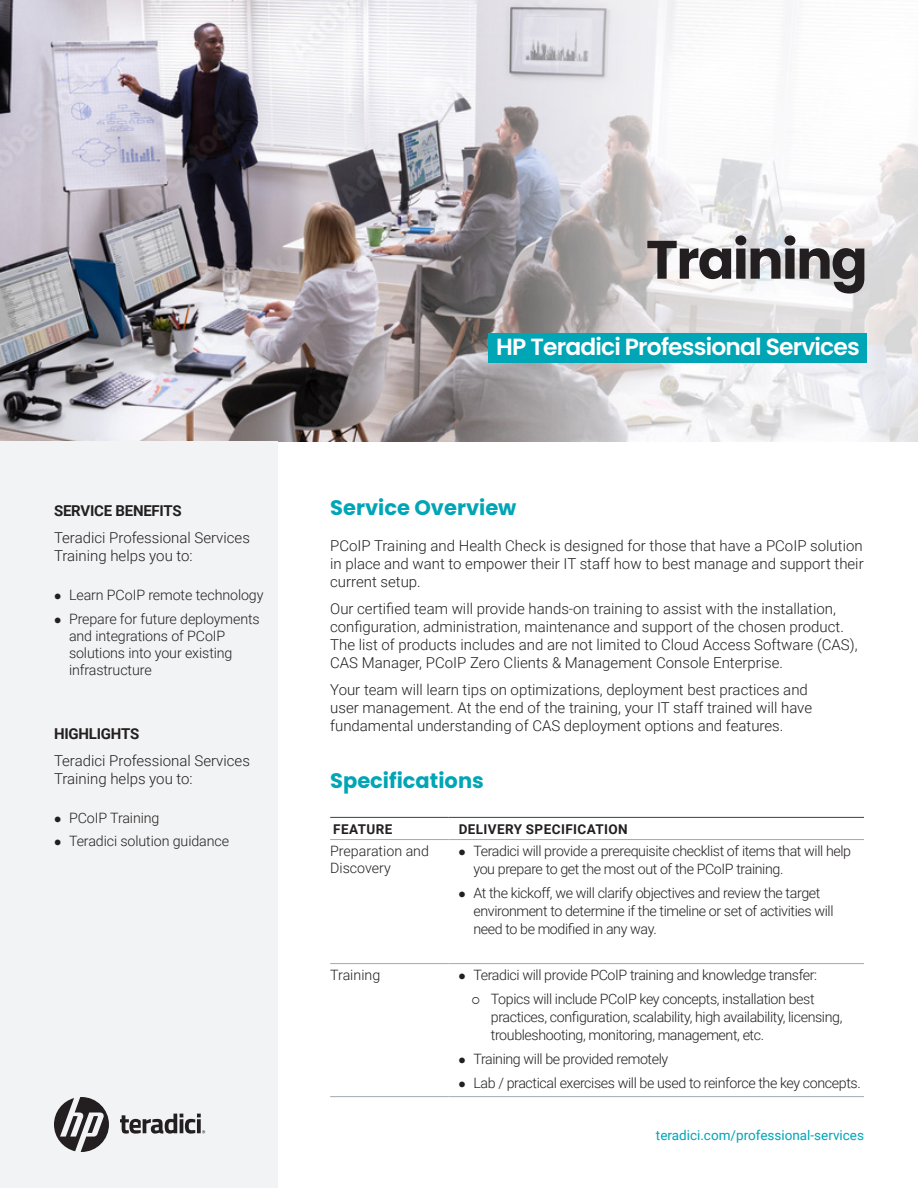
<style>
.page{position:relative;width:918px;height:1188px;background:#fff}
.page>*{position:absolute;margin:0;border:0;box-sizing:border-box;transform-origin:0 0}
.Din_medium{font:700 54px "Poppins";letter-spacing:-.03em;color:#231f20}
.Heading_Din_Bold{font:600 23.4px "Poppins";letter-spacing:-.035em;color:#fff}
.Section_heading{font:700 21px "Poppins";color:#00a5b6}
.Section_heading-2{font:300 15px/18px "Roboto";color:#231f20}
.Cell_body{font:300 14.25px/18px "Roboto";letter-spacing:-.025em;color:#231f20}
.Cell_body-2{font:300 14.25px/17.2px "Roboto";letter-spacing:-.005em;color:#231f20}
.Cell_body-3{font:300 14.25px/17.1px "Roboto";color:#231f20}
.url{font:13.5px "Roboto";color:#00a5b6}
.Cell_heading_-_tech{font:700 13.5px "Roboto";letter-spacing:.03em;color:#231f20}
.s1{font-weight:700}
</style>
<div class="page">
<img style="left:0;top:0;width:918px;height:441px">
<div style="left:0;top:441px;width:278px;height:747px;background:#f2f3f4"></div>
<div style="left:489px;top:333px;width:378px;height:29px;background:#00a5b6"></div>
<hr style="left:330px;top:1096px;width:118px;height:1px;background:#9faab2">
<hr style="left:448px;top:1096px;width:416px;height:1px;background:#9faab2">
<hr style="left:330px;top:839px;width:118px;height:1px;background:#9faab2">
<hr style="left:448px;top:839px;width:416px;height:1px;background:#9faab2">
<hr style="left:330px;top:963px;width:118px;height:1px;background:#9faab2">
<hr style="left:448px;top:963px;width:416px;height:1px;background:#9faab2">
<hr style="left:330px;top:817px;width:118px;height:1px;background:#475865">
<hr style="left:448px;top:817px;width:416px;height:1px;background:#475865">
<svg style="left:120px;top:1114px;width:85px;height:20px"></svg>
<svg style="left:54px;top:1097px;width:55px;height:55px"></svg>
<p class="Section_heading-2" style="left:54px;top:497px;width:197px;line-height:27px"><span class="s1">SERVICE BENEFITS<br></span>Teradici Professional Services</p>
<p class="Section_heading-2" style="left:54px;top:546px;width:140px">Training helps you to:</p>
<p class="Cell_body-2" style="left:54px;top:586px;width:211px">● Learn PCoIP remote technology</p>
<p class="Cell_body-2" style="left:69px;top:609px;width:192px;text-indent:-15px">● Prepare for future deployments and integrations of PCoIP solutions into your existing infrastructure</p>
<p class="Section_heading-2" style="left:54px;top:720px;width:197px;line-height:27px"><span class="s1">HIGHLIGHTS<br></span>Teradici Professional Services</p>
<p class="Section_heading-2" style="left:54px;top:769px;width:140px">Training helps you to:</p>
<p class="Cell_body-2" style="left:54px;top:809px;width:107px">● PCoIP Training</p>
<p class="Cell_body-2" style="left:54px;top:832px;width:177px">● Teradici solution guidance</p>
<p class="Din_medium" style="left:646px;top:228px;width:223px">Training</p>
<p class="Heading_Din_Bold" style="left:496px;top:333px;width:365px">HP Teradici Professional Services</p>
<p class="Section_heading" style="left:330px;top:496px;width:188px">Service Overview</p>
<p class="Section_heading-2" style="left:330px;top:536px;width:535px;text-align:justify">PCoIP Training and Health Check is designed for those that have a PCoIP solution in place and want to empower their IT staff how to best manage and support their current setup.</p>
<p class="Section_heading-2" style="left:330px;top:599px;width:529px">Our certified team will provide hands-on training to assist with the installation, configuration, administration, maintenance and support of the chosen product.<br>The list of products includes and are not limited to Cloud Access Software (CAS), CAS Manager, PCoIP Zero Clients &amp; Management Console Enterprise.</p>
<p class="Section_heading-2" style="left:330px;top:680px;width:484px">Your team will learn tips on optimizations, deployment best practices and user management. At the end of the training, your IT staff trained will have fundamental understanding of CAS deployment options and features.</p>
<p class="Section_heading" style="left:330px;top:769px;width:155px">Specifications</p>
<p class="Cell_heading_-_tech" style="left:333px;top:819px;width:61px">FEATURE</p>
<p class="Cell_heading_-_tech" style="left:459px;top:819px;width:171px">DELIVERY SPECIFICATION</p>
<p class="Cell_body-3" style="left:330px;top:842px;width:100px">Preparation and<br>Discovery</p>
<p class="Cell_body" style="left:473px;top:842px;width:379px;text-indent:-15px">● Teradici will provide a prerequisite checklist of items that will help you prepare to get the most out of the PCoIP training.</p>
<p class="Cell_body" style="left:473px;top:884px;width:362px;text-indent:-15px">● At the kickoff, we will clarify objectives and review the target environment to determine if the timeline or set of activities will need to be modified in any way.</p>
<p class="Cell_body-3" style="left:330px;top:966px;width:52px">Training</p>
<p class="Cell_body" style="left:458px;top:966px;width:360px">● Teradici will provide PCoIP training and knowledge transfer:</p>
<p class="Cell_body" style="left:491px;top:990px;width:353px">Topics will include PCoIP key concepts, installation best practices, configuration, scalability, high availability, licensing, troubleshooting, monitoring, management, etc.</p>
<p class="Cell_body" style="left:458px;top:1050px;width:211px">● Training will be provided remotely</p>
<p class="Cell_body" style="left:458px;top:1074px;width:404px">● Lab / practical exercises will be used to reinforce the key concepts.</p>
<p class="url" style="left:656px;top:1126px;width:210px">teradici.com/professional-services</p>
</div>
